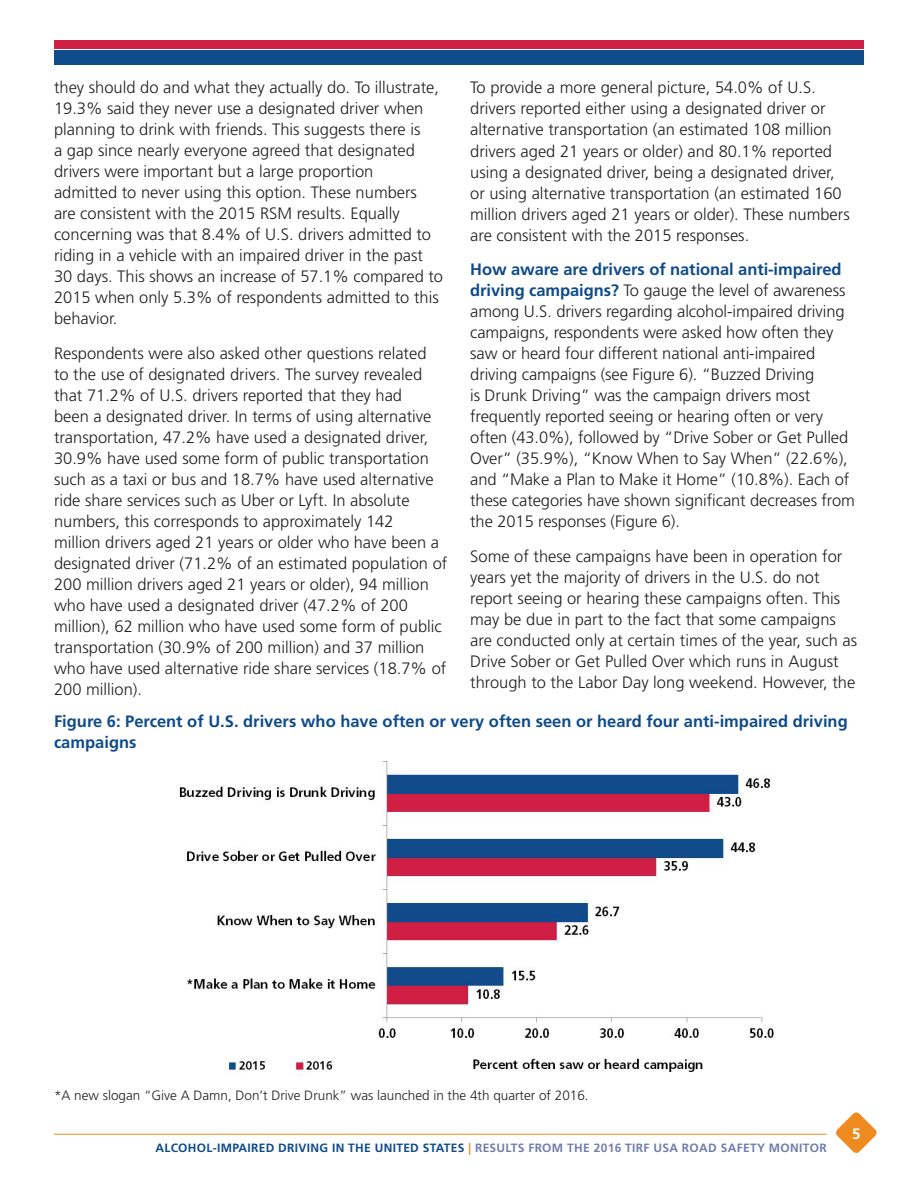
<style>
.page{position:relative;width:918px;height:1188px;background:#fff}
.page>*{position:absolute;margin:0;border:0;box-sizing:border-box;transform-origin:0 0}
.t1{font:300 16.5px/21px "Frutiger LT Std";color:#231f20}
.t2{font:700 16.5px/21px "Frutiger LT Std";color:#0f4b8b}
.t3{font:700 15px "Frutiger LT Std";color:#fff}
.t4{font:300 13.5px "Frutiger LT Std";color:#231f20}
.t5{font:700 12px "Frutiger LT Std";letter-spacing:.025em;color:#717ead}
.s1{font-weight:700;color:#0f4b8b}
.s2{color:#0f4b8b}
.s3{color:#ef8a21}
</style>
<div class="page">
<hr style="left:54px;top:1134px;width:773px;height:1px;background:#ef8a21">
<svg style="left:836px;top:1112px;width:41px;height:41px"></svg>
<div style="left:54px;top:40px;width:810px;height:10px;background:#d11e45"></div>
<div style="left:54px;top:50px;width:810px;height:15px;background:#0e4c8b"></div>
<img style="left:179px;top:761px;width:595px;height:316px">
<p class="t1" style="left:470px;top:78px;width:381px">To provide a more general picture, 54.0% of U.S. drivers reported either using a designated driver or alternative transportation (an estimated 108 million drivers aged 21 years or older) and 80.1% reported using a designated driver, being a designated driver, or using alternative transportation (an estimated 160 million drivers aged 21 years or older). These numbers are consistent with the 2015 responses.</p>
<p class="t1" style="left:470px;top:259px;width:386px"><span class="s1">How aware are drivers of national anti-impaired driving campaigns?</span> To gauge the level of awareness among U.S. drivers regarding alcohol-impaired driving campaigns, respondents were asked how often they saw or heard four different national anti-impaired driving campaigns (see Figure 6). “Buzzed Driving<br>is Drunk Driving” was the campaign drivers most frequently reported seeing or hearing often or very often (43.0%), followed by “Drive Sober or Get Pulled Over” (35.9%), “Know When to Say When” (22.6%), and “Make a Plan to Make it Home” (10.8%). Each of these categories have shown significant decreases from the 2015 responses (Figure 6).</p>
<p class="t1" style="left:470px;top:546px;width:388px">Some of these campaigns have been in operation for years yet the majority of drivers in the U.S. do not report seeing or hearing these campaigns often. This may be due in part to the fact that some campaigns are conducted only at certain times of the year, such as Drive Sober or Get Pulled Over which runs in August through to the Labor Day long weekend. However, the</p>
<p class="t2" style="left:54px;top:711px;width:795px">Figure 6: Percent of U.S. drivers who have often or very often seen or heard four anti-impaired driving campaigns</p>
<p class="t1" style="left:54px;top:77px;width:391px">they should do and what they actually do. To illustrate, 19.3% said they never use a designated driver when planning to drink with friends. This suggests there is<br>a gap since nearly everyone agreed that designated drivers were important but a large proportion<br>admitted to never using this option. These numbers<br>are consistent with the 2015 RSM results. Equally concerning was that 8.4% of U.S. drivers admitted to riding in a vehicle with an impaired driver in the past 30 days. This shows an increase of 57.1% compared to 2015 when only 5.3% of respondents admitted to this behavior.</p>
<p class="t1" style="left:54px;top:343px;width:395px">Respondents were also asked other questions related<br>to the use of designated drivers. The survey revealed that 71.2% of U.S. drivers reported that they had<br>been a designated driver. In terms of using alternative transportation, 47.2% have used a designated driver, 30.9% have used some form of public transportation such as a taxi or bus and 18.7% have used alternative ride share services such as Uber or Lyft. In absolute numbers, this corresponds to approximately 142<br>million drivers aged 21 years or older who have been a designated driver (71.2% of an estimated population of 200 million drivers aged 21 years or older), 94 million who have used a designated driver (47.2% of 200 million), 62 million who have used some form of public transportation (30.9% of 200 million) and 37 million who have used alternative ride share services (18.7% of 200 million).</p>
<p class="t4" style="left:54px;top:1088px;width:536px">*A new slogan “Give A Damn, Don’t Drive Drunk” was launched in the 4th quarter of 2016.</p>
<p class="t5" style="left:155px;top:1141px;width:673px"><span class="s2">ALCOHOL-IMPAIRED DRIVING IN THE UNITED STATES</span> <span class="s3">|</span> RESULTS FROM THE 2016 TIRF USA ROAD SAFETY MONITOR</p>
<p class="t3" style="left:852px;top:1125px;width:10px">5</p>
</div>
